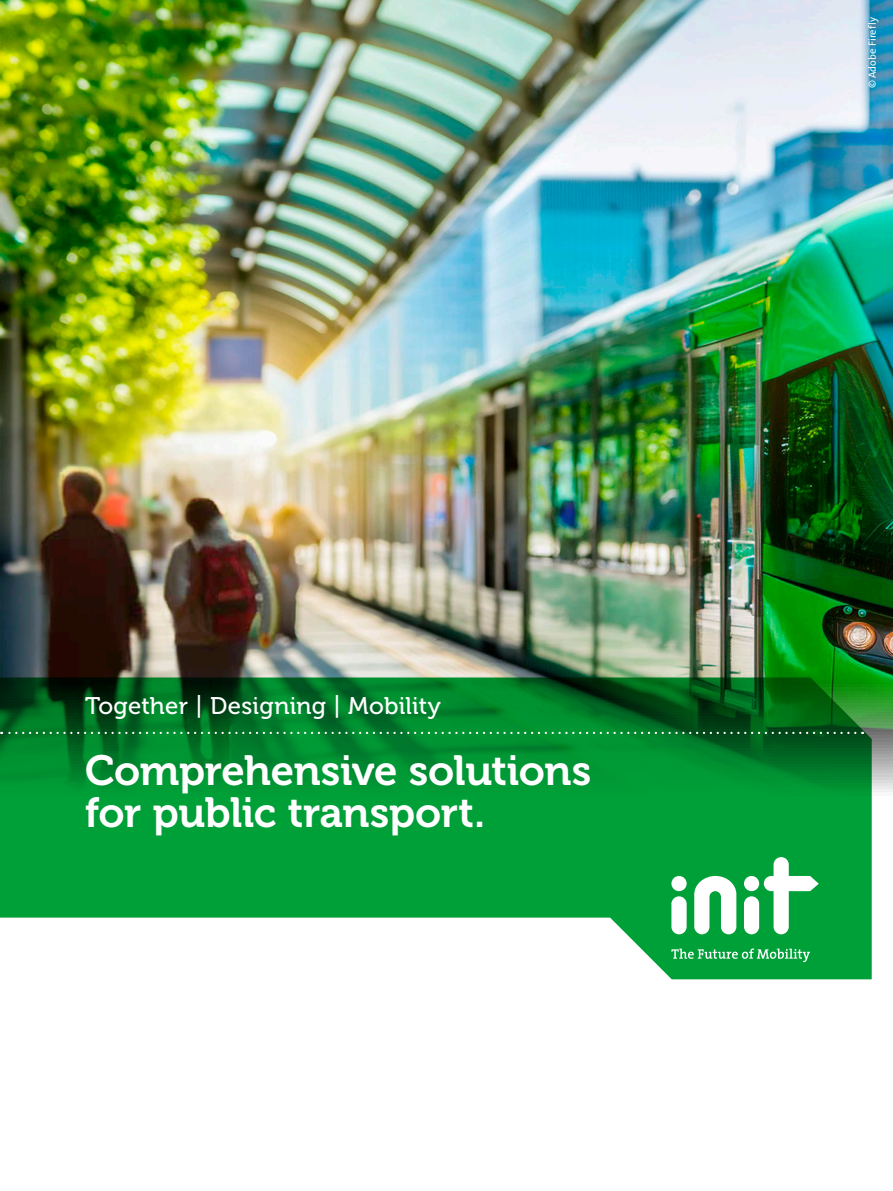
<style>
.page{position:relative;width:893px;height:1191px;background:#fff}
.page>*{position:absolute;margin:0;border:0;box-sizing:border-box;transform-origin:0 0}
.t1{font:42px/42px "Museo 700";letter-spacing:-.01em;color:#fff}
.t2{font:24px "Museo 500";letter-spacing:.01em;color:#fff}
.t3{font:10.5px "The Sans";letter-spacing:.01em;color:#fff}
</style>
<div class="page">
<img style="left:0;top:0;width:893px;height:792px">
<svg style="left:0;top:677px;width:872px;height:302px;fill:#00a038"></svg>
<svg style="left:1px;top:732px;width:854px;height:2px;background:#449b61"></svg>
<svg style="left:671px;top:948px;width:139px;height:14px;background:#3eb768"></svg>
<svg style="left:694px;top:876px;width:42px;height:58px"></svg>
<svg style="left:671px;top:896px;width:16px;height:38px"></svg>
<div style="left:671px;top:876px;width:16px;height:15px;background:#fff;border-radius:50%"></div>
<svg style="left:744px;top:857px;width:75px;height:77px"></svg>
<div style="left:744px;top:876px;width:15px;height:15px;background:#fff;border-radius:50%"></div>
<p class="t2" style="left:85px;top:692px;width:357px">Together | Designing | Mobility</p>
<p class="t1" style="left:85px;top:750px;width:508px">Comprehensive solutions for public transport.</p>
<p class="t3" style="left:866px;top:88px;width:73px;rotate:-90deg">© Adobe Firefly</p>
</div>
